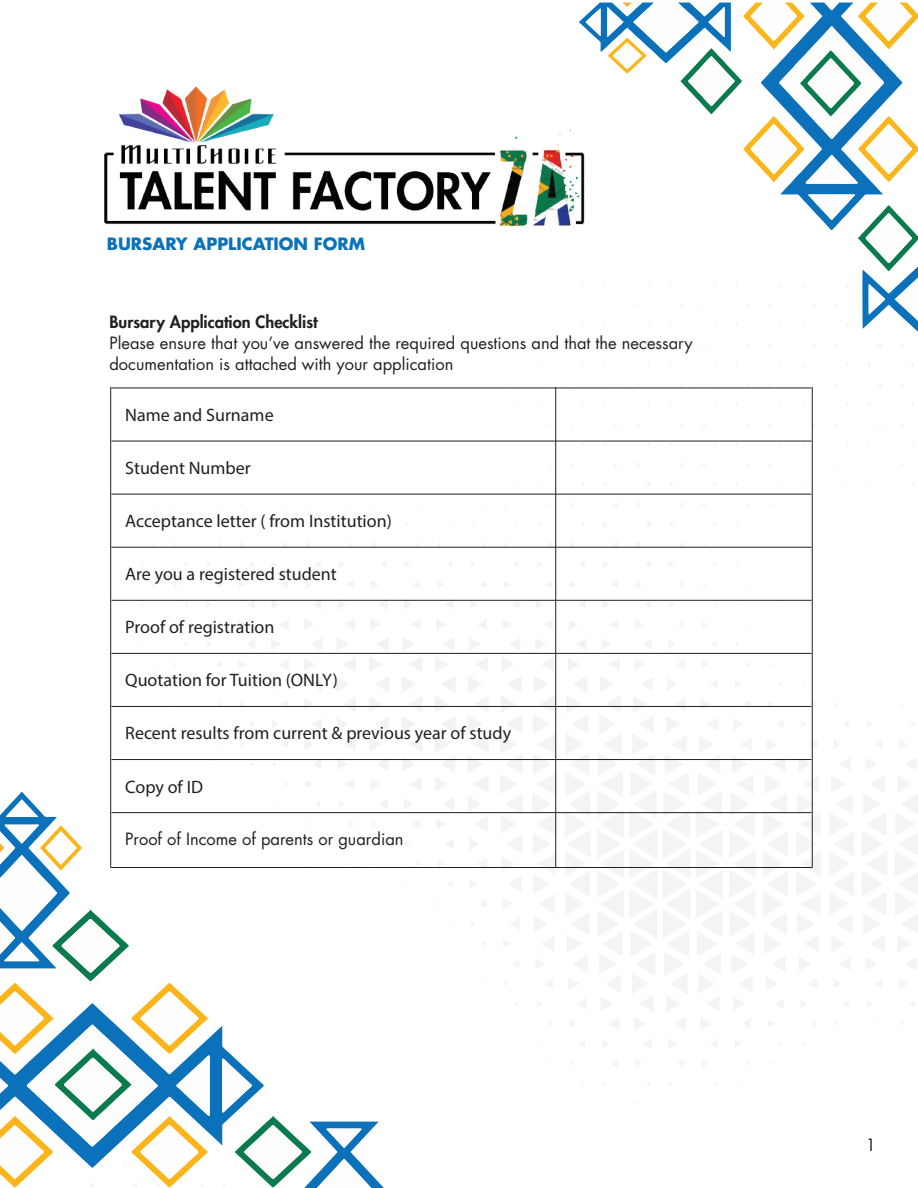
<style>
.page{position:relative;width:918px;height:1188px;background:#fff}
.page>*{position:absolute;margin:0;border:0;box-sizing:border-box;transform-origin:0 0}
.t1{font:18px "Myriad Pro";color:#231f20}
.t2{font:16.5px/21px "Futura";color:#231f20}
.t3{font:800 16.5px "Futura";color:#231f20}
.t4{font:700 16.5px "Futura";color:#0a71ba}
</style>
<div class="page">
<svg style="left:579px;top:3px;width:339px;height:329px"></svg>
<hr style="left:111px;top:388px;width:700px;height:1px;background:#231f20">
<hr style="left:110px;top:387px;width:1px;height:480px;background:#231f20">
<hr style="left:812px;top:387px;width:1px;height:480px;background:#231f20">
<hr style="left:555px;top:387px;width:1px;height:480px;background:#231f20">
<hr style="left:111px;top:441px;width:700px;height:1px;background:#231f20">
<hr style="left:111px;top:494px;width:700px;height:1px;background:#231f20">
<hr style="left:111px;top:547px;width:700px;height:1px;background:#231f20">
<hr style="left:111px;top:600px;width:700px;height:1px;background:#231f20">
<hr style="left:111px;top:653px;width:700px;height:1px;background:#231f20">
<hr style="left:111px;top:706px;width:700px;height:1px;background:#231f20">
<hr style="left:111px;top:759px;width:700px;height:1px;background:#231f20">
<hr style="left:111px;top:812px;width:700px;height:1px;background:#231f20">
<hr style="left:111px;top:867px;width:701px;height:1px;background:#231f20">
<svg style="left:0;top:792px;width:385px;height:396px"></svg>
<img style="left:105px;top:87px;width:527px;height:153px">
<p class="t4" style="left:107px;top:232px;width:260px">BURSARY APPLICATION FORM</p>
<p class="t3" style="left:109px;top:311px;width:210px">Bursary Application Checklist</p>
<p class="t2" style="left:109px;top:332px;width:585px">Please ensure that you’ve answered the required questions and that the necessary documentation is attached with your application</p>
<p class="t1" style="left:125px;top:404px;width:150px">Name and Surname</p>
<p class="t1" style="left:125px;top:457px;width:127px">Student Number</p>
<p class="t1" style="left:125px;top:510px;width:268px">Acceptance letter ( from Institution)</p>
<p class="t1" style="left:125px;top:563px;width:213px">Are you a registered student</p>
<p class="t1" style="left:125px;top:616px;width:151px">Proof of registration</p>
<p class="t1" style="left:125px;top:669px;width:214px">Quotation for Tuition (ONLY)</p>
<p class="t1" style="left:125px;top:722px;width:387px">Recent results from current &amp; previous year of study</p>
<p class="t1" style="left:125px;top:775px;width:79px">Copy of ID</p>
<p class="t2" style="left:125px;top:828px;width:280px">Proof of Income of parents or guardian</p>
<p class="t2" style="left:866px;top:1134px;width:12px">1</p>
</div>
